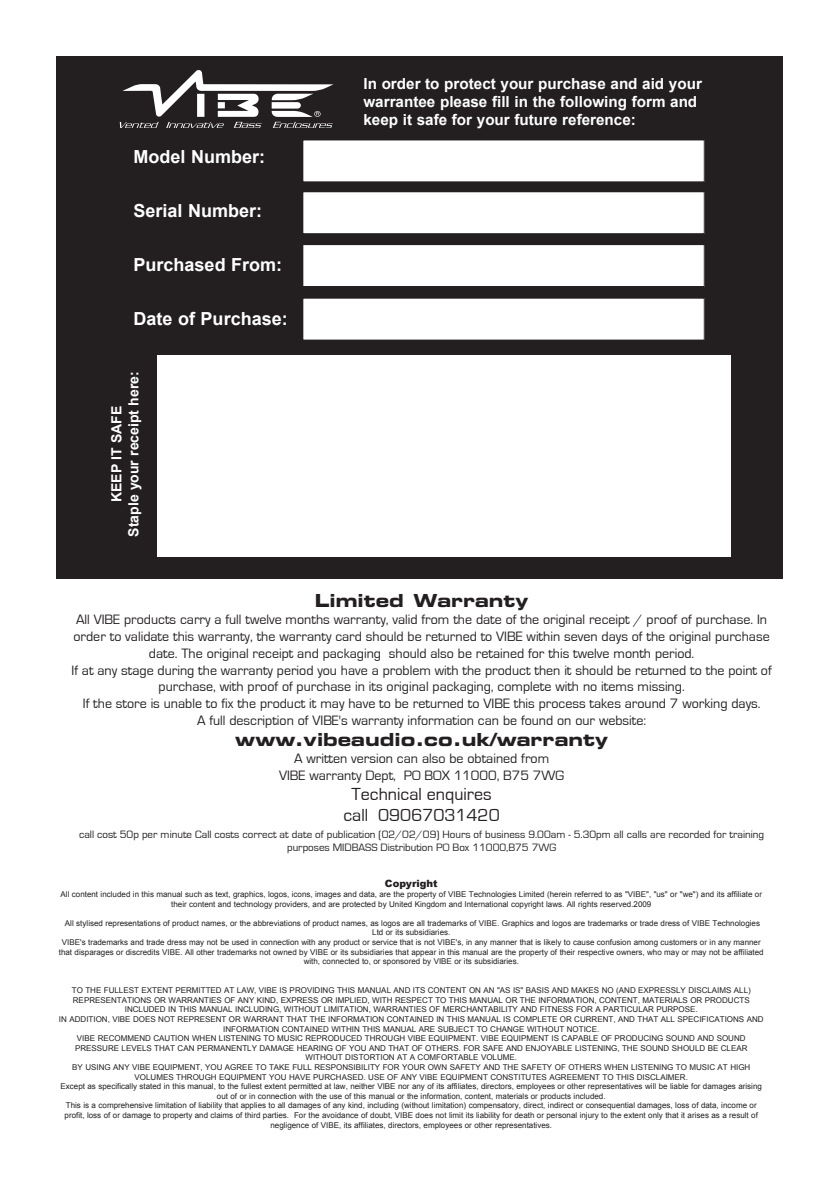
<style>
.page{position:relative;width:840px;height:1191px;background:#fff}
.page>*{position:absolute;margin:0;border:0;box-sizing:border-box;transform-origin:0 0}
.t1{font:700 18px "Arial";color:#fff}
.t2{font:18px "Eurostile LT Std Bold Ex 2";color:#231f20}
.t3{font:18px/21.6px "Eurostile";color:#231f20;text-align:center}
.t4{font:700 15.2px/18.2px "Arial";color:#fff}
.t5{font:14px/16.8px "Eurostile";color:#231f20;text-align:center}
.t6{font:700 14px/16.8px "Arial";color:#fff;text-align:center}
.t7{font:11px/13.2px "Eurostile";color:#231f20;text-align:center}
.t8{font:900 10px "Arial";color:#231f20}
.t9{font:8px/9.6px "Arial";color:#231f20;text-align:center}
</style>
<div class="page">
<div style="left:57px;top:57px;width:725px;height:522px;background:#231f20"></div>
<div style="left:303px;top:140px;width:401px;height:42px;background:#fff"></div>
<div style="left:302px;top:139px;width:402px;height:43px;border:1px solid #231f20"></div>
<div style="left:303px;top:192px;width:401px;height:42px;background:#fff"></div>
<div style="left:302px;top:191px;width:402px;height:43px;border:1px solid #231f20"></div>
<div style="left:303px;top:245px;width:401px;height:41px;background:#fff"></div>
<div style="left:302px;top:244px;width:402px;height:43px;border:1px solid #231f20"></div>
<div style="left:303px;top:298px;width:401px;height:42px;background:#fff"></div>
<div style="left:157px;top:355px;width:572px;height:201px;background:#fff"></div>
<svg style="left:120px;top:70px;width:213px;height:58px"></svg>
<h1 class="t1" style="left:133px;top:147px;width:133px">Model Number:</h1>
<h1 class="t1" style="left:133px;top:201px;width:130px">Serial Number:</h1>
<h1 class="t1" style="left:133px;top:255px;width:150px">Purchased From:</h1>
<h1 class="t1" style="left:133px;top:309px;width:156px">Date of Purchase:</h1>
<h3 class="t6" style="left:108px;top:537px;width:167px;rotate:-90deg">KEEP IT SAFE<br>Staple your receipt here:</h3>
<h2 class="t4" style="left:363px;top:74px;width:340px">In order to protect your purchase and aid your warrantee please fill in the following form and keep it safe for your future reference:</h2>
<h1 class="t2" style="left:314px;top:593px;width:215px">Limited Warranty</h1>
<p class="t5" style="left:71px;top:611px;width:701px">All VIBE products carry a full twelve months warranty, valid from the date of the original receipt / proof of purchase. In order to validate this warranty, the warranty card should be returned to VIBE within seven days of the original purchase date. The original receipt and packaging should also be retained for this twelve month period.<br>If at any stage during the warranty period you have a problem with the product then it should be returned to the point of purchase, with proof of purchase in its original packaging, complete with no items missing.<br>If the store is unable to fix the product it may have to be returned to VIBE this process takes around 7 working days.<br>A full description of VIBE's warranty information can be found on our website:</p>
<h1 class="t2" style="left:235px;top:733px;width:374px">www.vibeaudio.co.uk/warranty</h1>
<h3 class="t5" style="left:279px;top:751px;width:286px">A written version can also be obtained from<br>VIBE warranty Dept, PO BOX 11000, B75 7WG</h3>
<h1 class="t3" style="left:343px;top:783px;width:157px">Technical enquires call 09067031420</h1>
<h3 class="t7" style="left:79px;top:828px;width:686px">call cost 50p per minute Call costs correct at date of publication (02/02/09) Hours of business 9.00am - 5.30pm all calls are recorded for training purposes MIDBASS Distribution PO Box 11000,B75 7WG</h3>
<p class="t8" style="left:385px;top:875px;width:54px">Copyright</p>
<p class="t9" style="left:60px;top:889px;width:702px">All content included in this manual such as text, graphics, logos, icons, images and data, are the property of VIBE Technologies Limited (herein referred to as "VIBE", "us" or "we") and its affiliate or their content and technology providers, and are protected by United Kingdom and International copyright laws. All rights reserved.2009</p>
<p class="t9" style="left:59px;top:918px;width:706px">All stylised representations of product names, or the abbreviations of product names, as logos are all trademarks of VIBE. Graphics and logos are trademarks or trade dress of VIBE Technologies Ltd or its subsidiaries.<br>VIBE's trademarks and trade dress may not be used in connection with any product or service that is not VIBE's, in any manner that is likely to cause confusion among customers or in any manner that disparages or discredits VIBE. All other trademarks not owned by VIBE or its subsidiaries that appear in this manual are the property of their respective owners, who may or may not be affiliated with, connected to, or sponsored by VIBE or its subsidiaries.</p>
<p class="t9" style="left:59px;top:985px;width:705px">TO THE FULLEST EXTENT PERMITTED AT LAW, VIBE IS PROVIDING THIS MANUAL AND ITS CONTENT ON AN "AS IS" BASIS AND MAKES NO (AND EXPRESSLY DISCLAIMS ALL)<br>REPRESENTATIONS OR WARRANTIES OF ANY KIND, EXPRESS OR IMPLIED, WITH RESPECT TO THIS MANUAL OR THE INFORMATION, CONTENT, MATERIALS OR PRODUCTS INCLUDED IN THIS MANUAL INCLUDING, WITHOUT LIMITATION, WARRANTIES OF MERCHANTABILITY AND FITNESS FOR A PARTICULAR PURPOSE.<br>IN ADDITION, VIBE DOES NOT REPRESENT OR WARRANT THAT THE INFORMATION CONTAINED IN THIS MANUAL IS COMPLETE OR CURRENT, AND THAT ALL SPECIFICATIONS AND INFORMATION CONTAINED WITHIN THIS MANUAL ARE SUBJECT TO CHANGE WITHOUT NOTICE.<br>VIBE RECOMMEND CAUTION WHEN LISTENING TO MUSIC REPRODUCED THROUGH VIBE EQUIPMENT. VIBE EQUIPMENT IS CAPABLE OF PRODUCING SOUND AND SOUND PRESSURE LEVELS THAT CAN PERMANENTLY DAMAGE HEARING OF YOU AND THAT OF OTHERS. FOR SAFE AND ENJOYABLE LISTENING, THE SOUND SHOULD BE CLEAR WITHOUT DISTORTION AT A COMFORTABLE VOLUME.<br>BY USING ANY VIBE EQUIPMENT, YOU AGREE TO TAKE FULL RESPONSIBILITY FOR YOUR OWN SAFETY AND THE SAFETY OF OTHERS WHEN LISTENING TO MUSIC AT HIGH VOLUMES THROUGH EQUIPMENT YOU HAVE PURCHASED. USE OF ANY VIBE EQUIPMENT CONSTITUTES AGREEMENT TO THIS DISCLAIMER.<br>Except as specifically stated in this manual, to the fullest extent permitted at law, neither VIBE nor any of its affiliates, directors, employees or other representatives will be liable for damages arising out of or in connection with the use of this manual or the information, content, materials or products included.<br>This is a comprehensive limitation of liability that applies to all damages of any kind, including (without limitation) compensatory, direct, indirect or consequential damages, loss of data, income or profit, loss of or damage to property and claims of third parties. For the avoidance of doubt, VIBE does not limit its liability for death or personal injury to the extent only that it arises as a result of negligence of VIBE, its affiliates, directors, employees or other representatives.</p>
</div>
